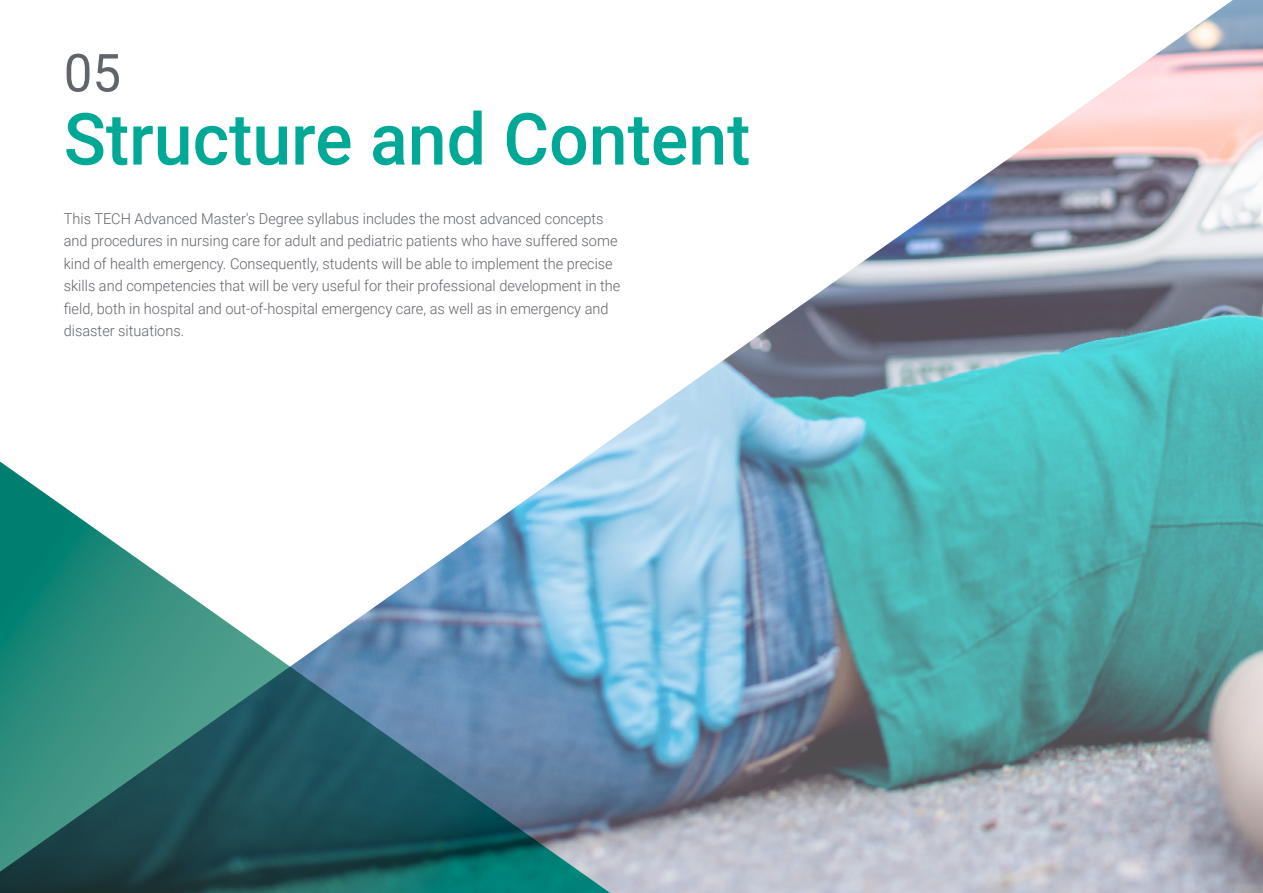
<style>
.page{position:relative;width:1263px;height:893px;background:#fff}
.page>*{position:absolute;margin:0;border:0;box-sizing:border-box;transform-origin:0 0}
.t1{font:500 72px "Roboto";color:#00a996}
.t2{font:52.5px "Roboto";color:#61646a}
.t3{font:300 15px/22.5px "Roboto";color:#61646a}
</style>
<div class="page">
<img style="left:602px;top:0;width:661px;height:893px">
<svg style="left:0;top:446px;width:640px;height:447px"></svg>
<h2 class="t2" style="left:64px;top:36px;width:59px">05</h2>
<h1 class="t1" style="left:64px;top:89px;width:688px">Structure and Content</h1>
<p class="t3" style="left:64px;top:207px;width:558px">This TECH Advanced Master's Degree syllabus includes the most advanced concepts and procedures in nursing care for adult and pediatric patients who have suffered some kind of health emergency. Consequently, students will be able to implement the precise skills and competencies that will be very useful for their professional development in the field, both in hospital and out-of-hospital emergency care, as well as in emergency and disaster situations.</p>
</div>
